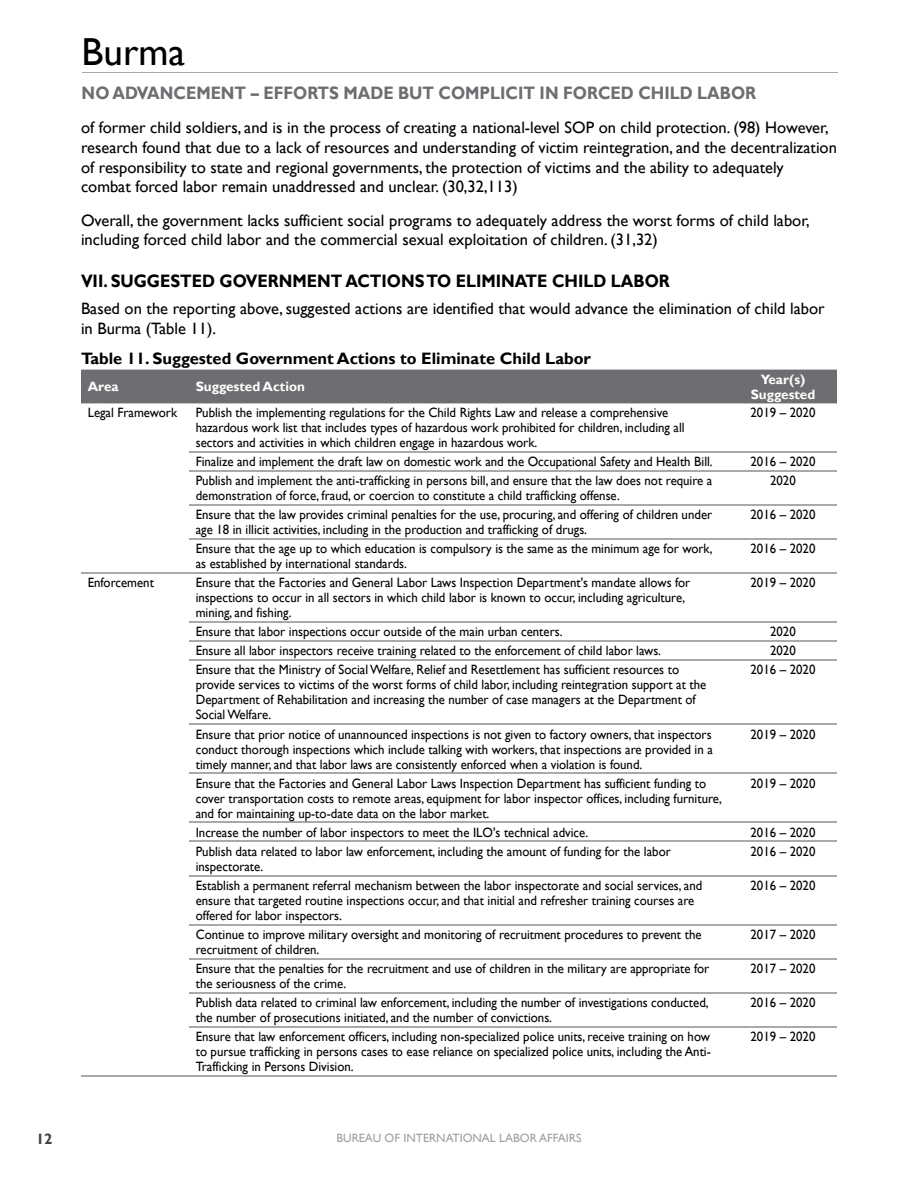
<style>
.page{position:relative;width:918px;height:1188px;background:#fff}
.page>*{position:absolute;margin:0;border:0;box-sizing:border-box;transform-origin:0 0}
.t1{font:39px "Gill Sans";color:#000}
.t2{font:700 18px "Gill Sans";color:#6d6e71;scale:.9 1}
.t3{font:700 18px "Gill Sans";color:#000;scale:.9 1}
.t4{font:16.5px/19.8px "Gill Sans";color:#000}
.t5{font:700 16.5px "Gill Sans";color:#000}
.t6{font:700 15px "Gill Sans";color:#414042}
.t7{font:13.5px/15px "Gill Sans";color:#000;scale:.95 1}
.t8{font:700 13.5px/15px "Gill Sans";color:#fff;text-align:center}
.t9{font:12px "Gill Sans";color:#a09fa0}
</style>
<div class="page">
<hr style="left:82px;top:72px;width:756px;height:1px;background:#a7a9ac">
<div style="left:81px;top:370px;width:756px;height:34px;background:#6d6e71"></div>
<svg style="left:189px;top:659px;width:648px;height:369px"></svg>
<hr style="left:189px;top:451px;width:540px;height:2px;background:#a7a9ac">
<hr style="left:729px;top:451px;width:108px;height:2px;background:#a7a9ac">
<hr style="left:189px;top:470px;width:540px;height:2px;background:#a7a9ac">
<hr style="left:729px;top:470px;width:108px;height:2px;background:#a7a9ac">
<hr style="left:189px;top:504px;width:540px;height:2px;background:#a7a9ac">
<hr style="left:729px;top:504px;width:108px;height:2px;background:#a7a9ac">
<hr style="left:189px;top:538px;width:540px;height:2px;background:#a7a9ac">
<hr style="left:729px;top:538px;width:108px;height:2px;background:#a7a9ac">
<hr style="left:189px;top:572px;width:540px;height:2px;background:#a7a9ac">
<hr style="left:729px;top:572px;width:108px;height:2px;background:#a7a9ac">
<hr style="left:189px;top:621px;width:540px;height:2px;background:#a7a9ac">
<hr style="left:729px;top:621px;width:108px;height:2px;background:#a7a9ac">
<hr style="left:189px;top:640px;width:540px;height:2px;background:#a7a9ac">
<hr style="left:729px;top:640px;width:108px;height:2px;background:#a7a9ac">
<hr style="left:189px;top:660px;width:540px;height:1px;background:#a7a9ac">
<hr style="left:729px;top:660px;width:108px;height:1px;background:#a7a9ac">
<hr style="left:189px;top:724px;width:540px;height:1px;background:#a7a9ac">
<hr style="left:729px;top:724px;width:108px;height:1px;background:#a7a9ac">
<hr style="left:189px;top:773px;width:540px;height:1px;background:#a7a9ac">
<hr style="left:729px;top:773px;width:108px;height:1px;background:#a7a9ac">
<hr style="left:189px;top:822px;width:540px;height:1px;background:#a7a9ac">
<hr style="left:729px;top:822px;width:108px;height:1px;background:#a7a9ac">
<hr style="left:189px;top:841px;width:540px;height:1px;background:#a7a9ac">
<hr style="left:729px;top:841px;width:108px;height:1px;background:#a7a9ac">
<hr style="left:189px;top:875px;width:540px;height:1px;background:#a7a9ac">
<hr style="left:729px;top:875px;width:108px;height:1px;background:#a7a9ac">
<hr style="left:189px;top:924px;width:540px;height:1px;background:#a7a9ac">
<hr style="left:729px;top:924px;width:108px;height:1px;background:#a7a9ac">
<hr style="left:189px;top:958px;width:540px;height:1px;background:#a7a9ac">
<hr style="left:729px;top:958px;width:108px;height:1px;background:#a7a9ac">
<hr style="left:189px;top:992px;width:540px;height:1px;background:#a7a9ac">
<hr style="left:729px;top:992px;width:108px;height:1px;background:#a7a9ac">
<hr style="left:189px;top:1026px;width:540px;height:1px;background:#a7a9ac">
<hr style="left:729px;top:1026px;width:108px;height:1px;background:#a7a9ac">
<hr style="left:189px;top:1075px;width:540px;height:2px;background:#a7a9ac">
<hr style="left:729px;top:1075px;width:108px;height:2px;background:#a7a9ac">
<hr style="left:81px;top:572px;width:108px;height:2px;background:#a7a9ac">
<hr style="left:81px;top:1075px;width:108px;height:2px;background:#a7a9ac">
<h1 class="t1" style="left:82px;top:29px;width:105px">Burma</h1>
<h2 class="t2" style="left:82px;top:82px;width:751px">NO ADVANCEMENT – EFFORTS MADE BUT COMPLICIT IN FORCED CHILD LABOR</h2>
<p class="t4" style="left:81px;top:118px;width:758px">of former child soldiers, and is in the process of creating a national-level SOP on child protection. (98) However, research found that due to a lack of resources and understanding of victim reintegration, and the decentralization of responsibility to state and regional governments, the protection of victims and the ability to adequately combat forced labor remain unaddressed and unclear. (30,32,113)</p>
<p class="t4" style="left:81px;top:210px;width:730px">Overall, the government lacks sufficient social programs to adequately address the worst forms of child labor, including forced child labor and the commercial sexual exploitation of children. (31,32)</p>
<h2 class="t3" style="left:81px;top:270px;width:656px">VII. SUGGESTED GOVERNMENT ACTIONS TO ELIMINATE CHILD LABOR</h2>
<p class="t4" style="left:81px;top:299px;width:745px">Based on the reporting above, suggested actions are identified that would advance the elimination of child labor in Burma (Table 11).</p>
<p class="t5" style="left:81px;top:348px;width:511px">Table 11. Suggested Government Actions to Eliminate Child Labor</p>
<p class="t8" style="left:88px;top:380px;width:32px">Area</p>
<p class="t8" style="left:196px;top:380px;width:111px">Suggested Action</p>
<p class="t8" style="left:751px;top:372px;width:66px">Year(s)<br>Suggested</p>
<p class="t7" style="left:88px;top:405px;width:96px">Legal Framework</p>
<p class="t7" style="left:196px;top:405px;width:516px">Publish the implementing regulations for the Child Rights Law and release a comprehensive hazardous work list that includes types of hazardous work prohibited for children, including all sectors and activities in which children engage in hazardous work.</p>
<p class="t7" style="left:751px;top:405px;width:70px">2019 – 2020</p>
<p class="t7" style="left:196px;top:454px;width:546px">Finalize and implement the draft law on domestic work and the Occupational Safety and Health Bill.</p>
<p class="t7" style="left:751px;top:454px;width:70px">2016 – 2020</p>
<p class="t7" style="left:196px;top:473px;width:545px">Publish and implement the anti-trafficking in persons bill, and ensure that the law does not require a demonstration of force, fraud, or coercion to constitute a child trafficking offense.</p>
<p class="t7" style="left:770px;top:473px;width:29px">2020</p>
<p class="t7" style="left:196px;top:507px;width:545px">Ensure that the law provides criminal penalties for the use, procuring, and offering of children under age 18 in illicit activities, including in the production and trafficking of drugs.</p>
<p class="t7" style="left:751px;top:507px;width:70px">2016 – 2020</p>
<p class="t7" style="left:196px;top:541px;width:545px">Ensure that the age up to which education is compulsory is the same as the minimum age for work, as established by international standards.</p>
<p class="t7" style="left:751px;top:541px;width:70px">2016 – 2020</p>
<p class="t7" style="left:88px;top:576px;width:71px">Enforcement</p>
<p class="t7" style="left:196px;top:576px;width:522px">Ensure that the Factories and General Labor Laws Inspection Department's mandate allows for inspections to occur in all sectors in which child labor is known to occur, including agriculture, mining, and fishing.</p>
<p class="t7" style="left:751px;top:576px;width:70px">2019 – 2020</p>
<p class="t7" style="left:196px;top:625px;width:388px">Ensure that labor inspections occur outside of the main urban centers.</p>
<p class="t7" style="left:770px;top:625px;width:29px">2020</p>
<p class="t7" style="left:196px;top:644px;width:491px">Ensure all labor inspectors receive training related to the enforcement of child labor laws.</p>
<p class="t7" style="left:770px;top:644px;width:29px">2020</p>
<p class="t7" style="left:196px;top:663px;width:539px">Ensure that the Ministry of Social Welfare, Relief and Resettlement has sufficient resources to provide services to victims of the worst forms of child labor, including reintegration support at the Department of Rehabilitation and increasing the number of case managers at the Department of Social Welfare.</p>
<p class="t7" style="left:751px;top:663px;width:70px">2016 – 2020</p>
<p class="t7" style="left:196px;top:727px;width:546px;text-align:justify">Ensure that prior notice of unannounced inspections is not given to factory owners, that inspectors conduct thorough inspections which include talking with workers, that inspections are provided in a timely manner, and that labor laws are consistently enforced when a violation is found.</p>
<p class="t7" style="left:751px;top:727px;width:70px">2019 – 2020</p>
<p class="t7" style="left:196px;top:776px;width:556px">Ensure that the Factories and General Labor Laws Inspection Department has sufficient funding to cover transportation costs to remote areas, equipment for labor inspector offices, including furniture, and for maintaining up-to-date data on the labor market.</p>
<p class="t7" style="left:751px;top:776px;width:70px">2019 – 2020</p>
<p class="t7" style="left:196px;top:825px;width:415px">Increase the number of labor inspectors to meet the ILO's technical advice.</p>
<p class="t7" style="left:751px;top:825px;width:70px">2016 – 2020</p>
<p class="t7" style="left:196px;top:844px;width:502px">Publish data related to labor law enforcement, including the amount of funding for the labor inspectorate.</p>
<p class="t7" style="left:751px;top:844px;width:70px">2016 – 2020</p>
<p class="t7" style="left:196px;top:878px;width:535px">Establish a permanent referral mechanism between the labor inspectorate and social services, and ensure that targeted routine inspections occur, and that initial and refresher training courses are offered for labor inspectors.</p>
<p class="t7" style="left:751px;top:878px;width:70px">2016 – 2020</p>
<p class="t7" style="left:196px;top:927px;width:534px">Continue to improve military oversight and monitoring of recruitment procedures to prevent the recruitment of children.</p>
<p class="t7" style="left:751px;top:927px;width:70px">2017 – 2020</p>
<p class="t7" style="left:196px;top:961px;width:542px">Ensure that the penalties for the recruitment and use of children in the military are appropriate for the seriousness of the crime.</p>
<p class="t7" style="left:751px;top:961px;width:70px">2017 – 2020</p>
<p class="t7" style="left:196px;top:995px;width:541px">Publish data related to criminal law enforcement, including the number of investigations conducted, the number of prosecutions initiated, and the number of convictions.</p>
<p class="t7" style="left:751px;top:995px;width:70px">2016 – 2020</p>
<p class="t7" style="left:196px;top:1029px;width:544px;text-align:justify">Ensure that law enforcement officers, including non-specialized police units, receive training on how to pursue trafficking in persons cases to ease reliance on specialized police units, including the Anti-Trafficking in Persons Division.</p>
<p class="t7" style="left:751px;top:1029px;width:70px">2019 – 2020</p>
<p class="t6" style="left:36px;top:1130px;width:18px">12</p>
<p class="t9" style="left:336px;top:1131px;width:247px">BUREAU OF INTERNATIONAL LABOR AFFAIRS</p>
</div>
